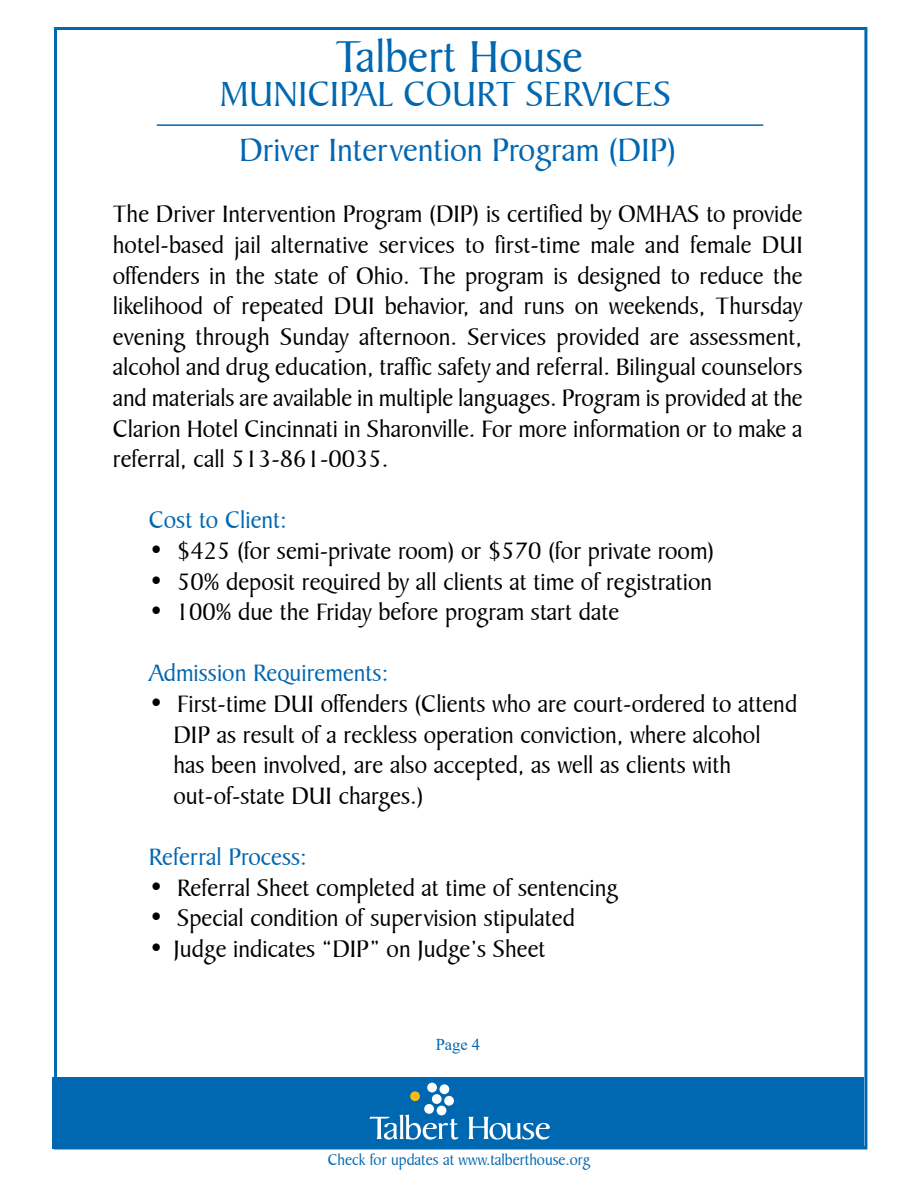
<style>
.page{position:relative;width:918px;height:1188px;background:#fff}
.page>*{position:absolute;margin:0;border:0;box-sizing:border-box;transform-origin:0 0}
.t1{font:48px "Baker Signet BT";color:#0067b1}
.t2{font:37.5px "Baker Signet BT";color:#0067b1}
.t3{font:34.5px "Baker Signet BT";color:#0067b1}
.t4{font:25.5px/30.6px "Baker Signet BT";color:#000;text-align:justify}
.t5{font:25.5px "Baker Signet BT";color:#0067b1}
.t6{font:16.5px "Baker Signet BT";color:#0067b1}
.t7{font:16.5px "Times New Roman";color:#0067b1}
</style>
<div class="page">
<div style="left:53px;top:1077px;width:811px;height:72px;background:#0067b1"></div>
<hr style="left:157px;top:124px;width:606px;height:2px;background:#0067b1">
<svg style="left:468px;top:1117px;width:82px;height:23px"></svg>
<div style="left:444px;top:1096px;width:10px;height:10px;background:#fff;border-radius:50%"></div>
<div style="left:440px;top:1084px;width:9px;height:10px;background:#fff;border-radius:50%"></div>
<div style="left:437px;top:1106px;width:9px;height:9px;background:#fff;border-radius:50%"></div>
<div style="left:432px;top:1094px;width:10px;height:10px;background:#fff;border-radius:50%"></div>
<div style="left:427px;top:1083px;width:10px;height:9px;background:#fff;border-radius:50%"></div>
<div style="left:424px;top:1104px;width:10px;height:10px;background:#fff;border-radius:50%"></div>
<div style="left:410px;top:1091px;width:10px;height:10px;background:#fdb913;border-radius:50%"></div>
<svg style="left:369px;top:1115px;width:89px;height:25px"></svg>
<h1 class="t1" style="left:335px;top:28px;width:249px">Talbert House</h1>
<h2 class="t2" style="left:220px;top:71px;width:453px">MUNICIPAL COURT SERVICES</h2>
<h3 class="t3" style="left:239px;top:130px;width:438px">Driver Intervention Program (DIP)</h3>
<p class="t4" style="left:113px;top:199px;width:692px">The Driver Intervention Program (DIP) is certified by OMHAS to provide hotel-based jail alternative services to first-time male and female DUI offenders in the state of Ohio. The program is designed to reduce the likelihood of repeated DUI behavior, and runs on weekends, Thursday evening through Sunday afternoon. Services provided are assessment, alcohol and drug education, traffic safety and referral. Bilingual counselors and materials are available in multiple languages. Program is provided at the Clarion Hotel Cincinnati in Sharonville. For more information or to make a referral, call 513-861-0035.</p>
<p class="t5" style="left:149px;top:505px;width:140px">Cost to Client:</p>
<p class="t4" style="left:149px;top:536px;width:567px">• $425 (for semi-private room) or $570 (for private room)</p>
<p class="t4" style="left:149px;top:566px;width:565px">• 50% deposit required by all clients at time of registration</p>
<p class="t4" style="left:149px;top:597px;width:472px">• 100% due the Friday before program start date</p>
<p class="t5" style="left:149px;top:658px;width:241px">Admission Requirements:</p>
<p class="t4" style="left:173px;top:689px;width:625px;text-align:left;text-indent:-25px">• First-time DUI offenders (Clients who are court-ordered to attend DIP as result of a reckless operation conviction, where alcohol has been involved, are also accepted, as well as clients with out-of-state DUI charges.)</p>
<p class="t5" style="left:149px;top:842px;width:160px">Referral Process:</p>
<p class="t4" style="left:149px;top:872px;width:471px">• Referral Sheet completed at time of sentencing</p>
<p class="t4" style="left:149px;top:903px;width:428px">• Special condition of supervision stipulated</p>
<p class="t4" style="left:149px;top:934px;width:398px">• Judge indicates “DIP” on Judge’s Sheet</p>
<p class="t7" style="left:436px;top:1033px;width:46px">Page 4</p>
<p class="t6" style="left:328px;top:1150px;width:264px">Check for updates at www.talberthouse.org</p>
</div>
